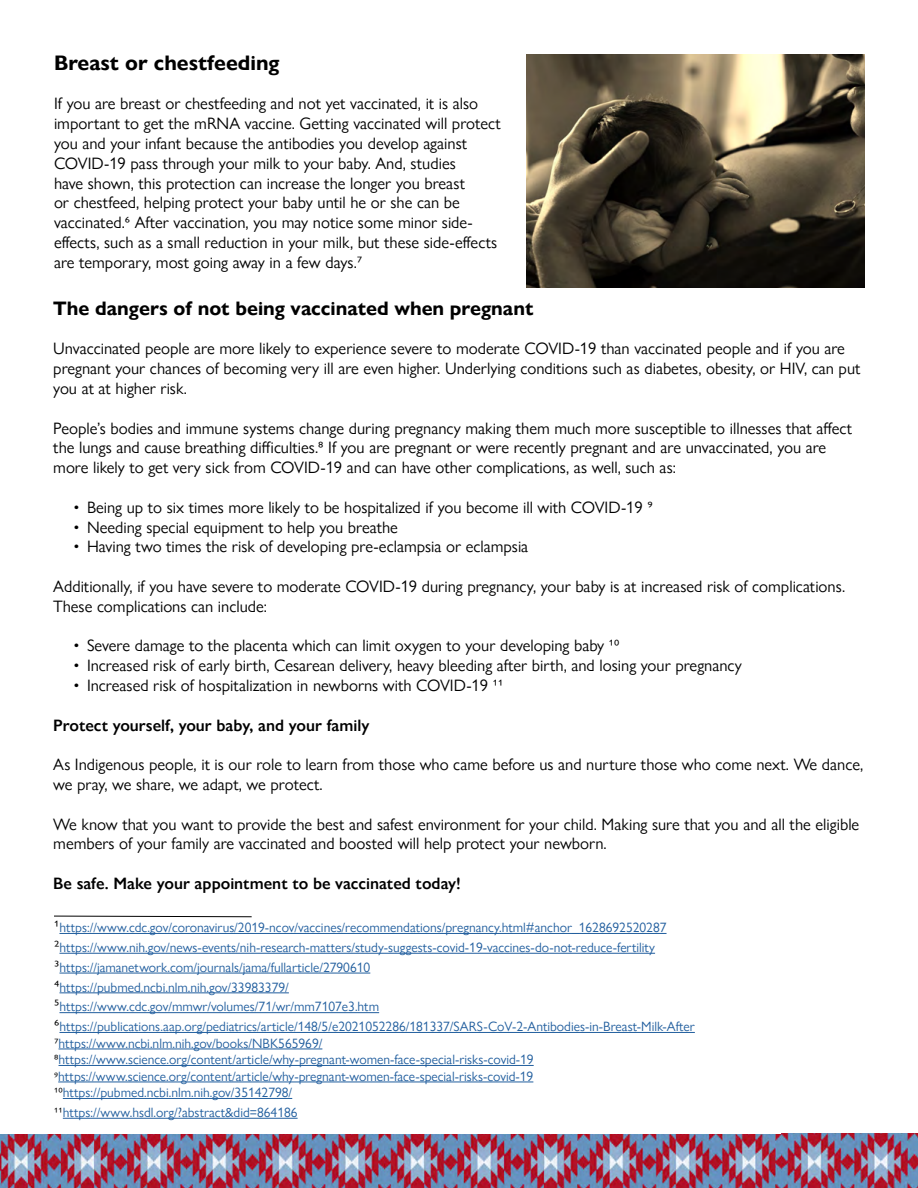
<style>
.page{position:relative;width:918px;height:1188px;background:#fff}
.page>*{position:absolute;margin:0;border:0;box-sizing:border-box;transform-origin:0 0}
.t1{font:700 21px "Gill Sans Nova";color:#000}
.t2{font:700 19.5px "Gill Sans Nova";color:#000}
.t3{font:16.5px/19.8px "Gill Sans Nova";color:#000}
.t4{font:600 16.5px "Gill Sans Nova";color:#000}
.t5{font:13.5px/19.8px "Gill Sans Nova";color:#215e9e}
.s1{font-size:16.5px;color:#000}
.s2{color:#000}
.s3{font-family:"Garamond Premr Pro";color:#000}
</style>
<div class="page">
<img style="left:0;top:1134px;width:918px;height:54px">
<hr style="left:59px;top:933px;width:608px;height:1px;background:#215e9e">
<hr style="left:59px;top:953px;width:596px;height:1px;background:#215e9e">
<hr style="left:59px;top:973px;width:311px;height:1px;background:#215e9e">
<hr style="left:59px;top:993px;width:230px;height:1px;background:#215e9e">
<hr style="left:59px;top:1012px;width:320px;height:1px;background:#215e9e">
<hr style="left:59px;top:1032px;width:636px;height:1px;background:#215e9e">
<hr style="left:59px;top:1049px;width:263px;height:1px;background:#215e9e">
<hr style="left:59px;top:1065px;width:475px;height:1px;background:#215e9e">
<hr style="left:58px;top:1082px;width:475px;height:1px;background:#215e9e">
<hr style="left:63px;top:1098px;width:229px;height:1px;background:#215e9e">
<hr style="left:63px;top:1118px;width:235px;height:1px;background:#215e9e">
<img style="left:526px;top:54px;width:338px;height:234px">
<svg style="left:54px;top:915px;width:198px;height:3px"></svg>
<p class="t1" style="left:54px;top:50px;width:227px">Breast or chestfeeding</p>
<p class="t3" style="left:54px;top:94px;width:448px">If you are breast or chestfeeding and not yet vaccinated, it is also important to get the mRNA vaccine. Getting vaccinated will protect you and your infant because the antibodies you develop against COVID-19 pass through your milk to your baby. And, studies<br>have shown, this protection can increase the longer you breast<br>or chestfeed, helping protect your baby until he or she can be vaccinated.6 After vaccination, you may notice some minor side&shy;effects, such as a small reduction in your milk, but these side-effects are temporary, most going away in a few days.7</p>
<p class="t2" style="left:53px;top:296px;width:482px">The dangers of not being vaccinated when pregnant</p>
<p class="t3" style="left:53px;top:339px;width:809px">Unvaccinated people are more likely to experience severe to moderate COVID-19 than vaccinated people and if you are pregnant your chances of becoming very ill are even higher. Underlying conditions such as diabetes, obesity, or HIV, can put you at at higher risk.</p>
<p class="t3" style="left:53px;top:418px;width:800px">People’s bodies and immune systems change during pregnancy making them much more susceptible to illnesses that affect the lungs and cause breathing difficulties.8 If you are pregnant or were recently pregnant and are unvaccinated, you are more likely to get very sick from COVID-19 and can have other complications, as well, such as:</p>
<p class="t3" style="left:74px;top:497px;width:581px">• Being up to six times more likely to be hospitalized if you become ill with COVID-19 9</p>
<p class="t3" style="left:74px;top:517px;width:326px">• Needing special equipment to help you breathe</p>
<p class="t3" style="left:74px;top:537px;width:456px">• Having two times the risk of developing pre-eclampsia or eclampsia</p>
<p class="t3" style="left:53px;top:576px;width:793px">Additionally, if you have severe to moderate COVID-19 during pregnancy, your baby is at increased risk of complications.<br>These complications can include:</p>
<p class="t3" style="left:74px;top:636px;width:548px">• Severe damage to the placenta which can limit oxygen to your developing baby 10</p>
<p class="t3" style="left:74px;top:656px;width:670px">• Increased risk of early birth, Cesarean delivery, heavy bleeding after birth, and losing your pregnancy</p>
<p class="t3" style="left:74px;top:675px;width:431px">• Increased risk of hospitalization in newborns with COVID-19 11</p>
<p class="t4" style="left:53px;top:715px;width:318px">Protect yourself, your baby, and your family</p>
<p class="t3" style="left:53px;top:755px;width:812px">As Indigenous people, it is our role to learn from those who came before us and nurture those who come next. We dance, we pray, we share, we adapt, we protect.</p>
<p class="t3" style="left:53px;top:814px;width:808px">We know that you want to provide the best and safest environment for your child. Making sure that you and all the eligible members of your family are vaccinated and boosted will help protect your newborn.</p>
<p class="t4" style="left:53px;top:873px;width:409px">Be safe. Make your appointment to be vaccinated today!</p>
<p class="t5" style="left:54px;top:917px;width:642px"><span class="s1">1</span>https://www.cdc.gov/coronavirus/2019-ncov/vaccines/recommendations/pregnancy.html#anchor_1628692520287<br><span class="s1">2</span>https://www.nih.gov/news-events/nih-research-matters/study-suggests-covid-19-vaccines-do-not-reduce-fertility <span class="s1">3</span>https://jamanetwork.com/journals/jama/fullarticle/2790610<br><span class="s1">4</span>https://pubmed.ncbi.nlm.nih.gov/33983379/<br><span class="s1">5</span>https://www.cdc.gov/mmwr/volumes/71/wr/mm7107e3.htm <span class="s1">6</span>https://publications.aap.org/pediatrics/article/148/5/e2021052286/181337/SARS-CoV-2-Antibodies-in-Breast-Milk-After</p>
<p class="t5" style="left:54px;top:1035px;width:481px;line-height:16.5px"><span class="s2">7</span>https://www.ncbi.nlm.nih.gov/books/NBK565969/ <span class="s2">8</span>https://www.science.org/content/article/why-pregnant-women-face-special-risks-covid-19<br><span class="s3">9</span>https://www.science.org/content/article/why-pregnant-women-face-special-risks-covid-19<br><span class="s2">10</span>https://pubmed.ncbi.nlm.nih.gov/35142798/</p>
<p class="t5" style="left:54px;top:1102px;width:245px"><span class="s2">11</span>https://www.hsdl.org/?abstract&amp;did=864186</p>
</div>
